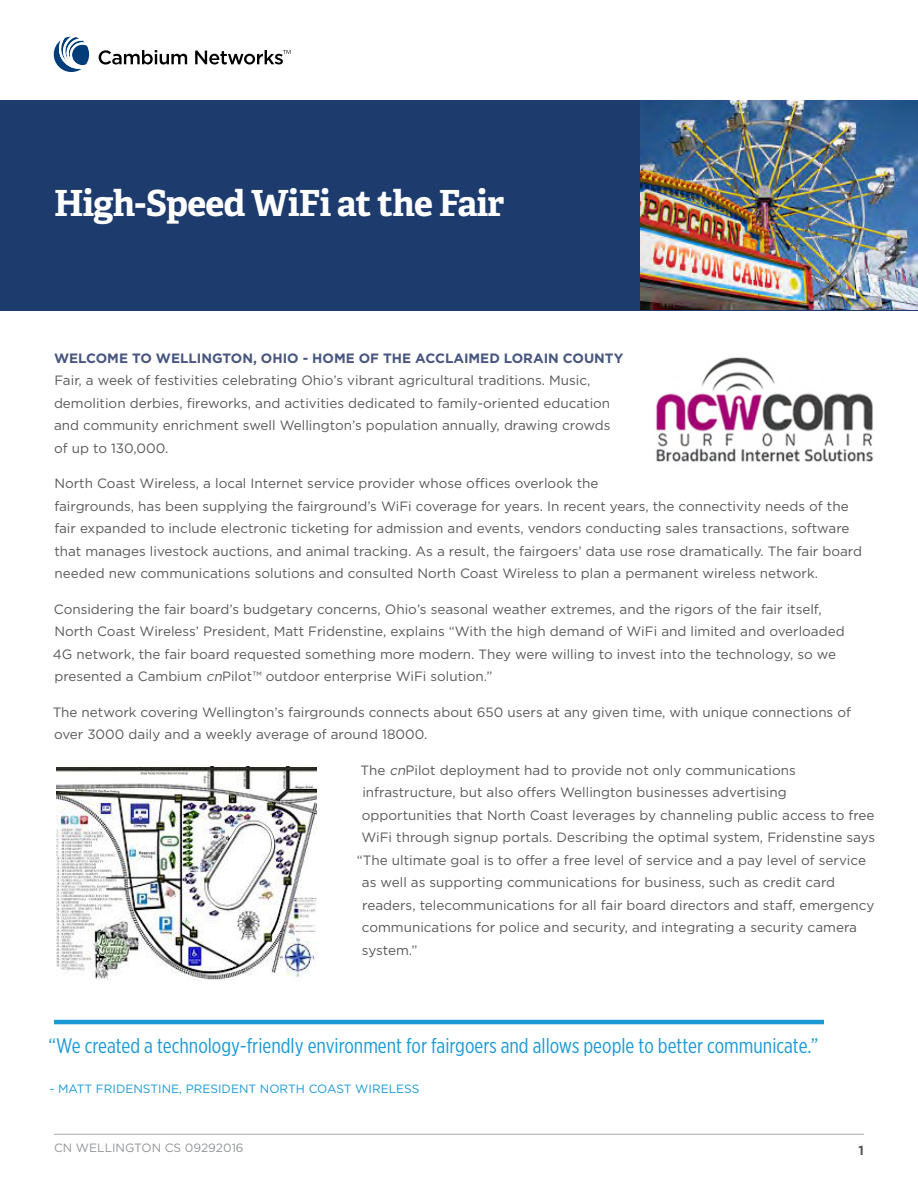
<style>
.page{position:relative;width:918px;height:1188px;background:#fff}
.page>*{position:absolute;margin:0;border:0;box-sizing:border-box;transform-origin:0 0}
.t1{font:700 36px "Adelle";letter-spacing:-.02em;color:#fff}
.t2{font:21px "Gotham X Narrow";color:#1c9ad6}
.t3{font:13.5px/22.5px "Gotham";color:#58595b}
.t4{font:700 13.5px "Gotham";color:#475580}
.t5{font:13.05px "Gotham";color:#58595b}
.t6{font:700 13.05px "Gotham";color:#58595b}
.t7{font:12px "Gotham";color:#1c9ad6}
.t8{font:12px "Gotham";color:#939598}
.s1{font-style:italic}
</style>
<div class="page">
<hr style="left:54px;top:1134px;width:810px;height:1px;background:#a7a9ac">
<div style="left:0;top:100px;width:918px;height:210px;background:#1d3c6d"></div>
<svg style="left:99px;top:50px;width:88px;height:15px"></svg>
<svg style="left:195px;top:50px;width:95px;height:15px"></svg>
<svg style="left:54px;top:37px;width:35px;height:35px"></svg>
<img style="left:640px;top:100px;width:278px;height:210px">
<img style="left:656px;top:357px;width:217px;height:105px">
<img style="left:57px;top:767px;width:259px;height:214px">
<hr style="left:54px;top:1020px;width:770px;height:4px;background:#1c9ad6">
<h1 class="t1" style="left:54px;top:180px;width:452px">High-Speed WiFi at the Fair</h1>
<p class="t4" style="left:54px;top:350px;width:571px">WELCOME TO WELLINGTON, OHIO - HOME OF THE ACCLAIMED LORAIN COUNTY</p>
<p class="t3" style="left:54px;top:369px;width:558px">Fair, a week of festivities celebrating Ohio’s vibrant agricultural traditions. Music, demolition derbies, fireworks, and activities dedicated to family-oriented education and community enrichment swell Wellington’s population annually, drawing crowds of up to 130,000.</p>
<p class="t3" style="left:54px;top:472px;width:809px">North Coast Wireless, a local Internet service provider whose offices overlook the<br>fairgrounds, has been supplying the fairground’s WiFi coverage for years. In recent years, the connectivity needs of the fair expanded to include electronic ticketing for admission and events, vendors conducting sales transactions, software that manages livestock auctions, and animal tracking. As a result, the fairgoers’ data use rose dramatically. The fair board needed new communications solutions and consulted North Coast Wireless to plan a permanent wireless network.</p>
<p class="t3" style="left:53px;top:598px;width:793px">Considering the fair board’s budgetary concerns, Ohio’s seasonal weather extremes, and the rigors of the fair itself, North Coast Wireless’ President, Matt Fridenstine, explains “With the high demand of WiFi and limited and overloaded 4G network, the fair board requested something more modern. They were willing to invest into the technology, so we presented a Cambium <span class="s1">cn</span>Pilot™ outdoor enterprise WiFi solution.”</p>
<p class="t3" style="left:53px;top:701px;width:800px">The network covering Wellington’s fairgrounds connects about 650 users at any given time, with unique connections of over 3000 daily and a weekly average of around 18000.</p>
<p class="t3" style="left:361px;top:759px;width:437px">The <span class="s1">cn</span>Pilot deployment had to provide not only communications</p>
<p class="t3" style="left:362px;top:781px;width:426px">infrastructure, but also offers Wellington businesses advertising</p>
<p class="t3" style="left:362px;top:804px;width:514px">opportunities that North Coast leverages by channeling public access to free</p>
<p class="t3" style="left:362px;top:826px;width:515px">WiFi through signup portals. Describing the optimal system, Fridenstine says</p>
<p class="t3" style="left:357px;top:849px;width:511px">“The ultimate goal is to offer a free level of service and a pay level of service</p>
<p class="t3" style="left:362px;top:871px;width:475px">as well as supporting communications for business, such as credit card</p>
<p class="t3" style="left:362px;top:894px;width:514px">readers, telecommunications for all fair board directors and staff, emergency</p>
<p class="t3" style="left:362px;top:916px;width:497px">communications for police and security, and integrating a security camera</p>
<p class="t3" style="left:362px;top:939px;width:57px">system.”</p>
<h2 class="t2" style="left:48px;top:1034px;width:771px">“We created a technology-friendly environment for fairgoers and allows people to better communicate.”</h2>
<p class="t7" style="left:50px;top:1083px;width:28px">- Matt</p>
<p class="t7" style="left:96px;top:1083px;width:25px">Fridenstine</p>
<p class="t7" style="left:179px;top:1083px;width:32px">, President</p>
<p class="t7" style="left:260px;top:1083px;width:67px">North Coast</p>
<p class="t7" style="left:355px;top:1083px;width:34px">Wi reless</p>
<p class="t8" style="left:54px;top:1141px;width:191px">CN WELLINGTON CS 09292016</p>
<p class="t5" style="left:54px;top:1143px;width:154px">Add Reference Number</p>
<p class="t6" style="left:858px;top:1143px;width:7px">1</p>
</div>
